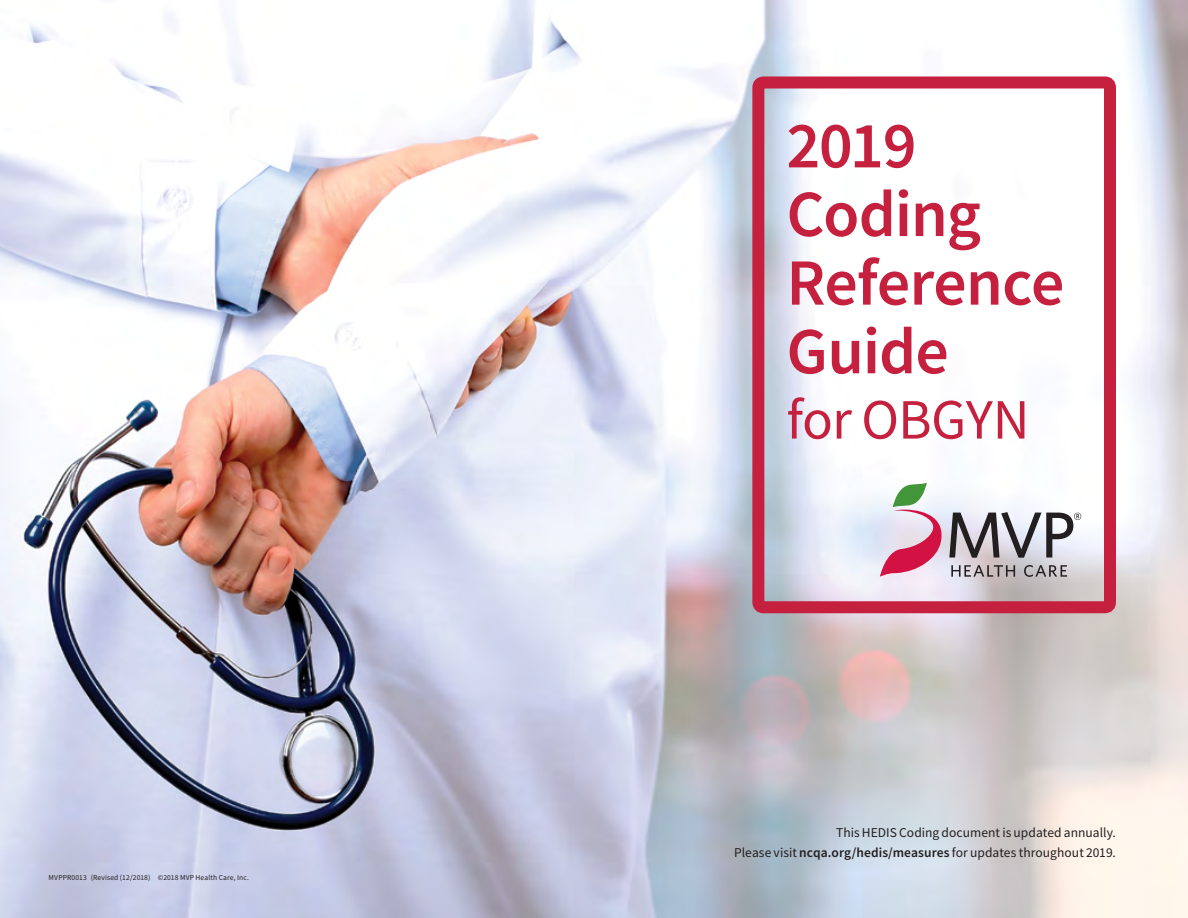
<style>
.page{position:relative;width:1188px;height:918px;background:#fff}
.page>*{position:absolute;margin:0;border:0;box-sizing:border-box;transform-origin:0 0}
.t1{font:600 66px/68.7px "Source Sans Pro";letter-spacing:-.015em;color:#c5203e}
.t2{font:57px "Source Sans Pro";letter-spacing:-.015em;color:#c5203e}
.t3{font:13.5px "Source Sans Pro";letter-spacing:.005em;color:#231f20}
.Table_Head_1{font:7.5px "Source Sans Pro";letter-spacing:.02em;color:#231f20}
.s1{font-weight:600}
</style>
<div class="page">
<img style="left:0;top:0;width:1188px;height:918px">
<svg style="left:880px;top:483px;width:201px;height:94px"></svg>
<div style="left:752px;top:76px;width:364px;height:537px;border:12px solid #c5203e;border-radius:5px"></div>
<p class="Table_Head_1" style="left:49px;top:872px;width:202px">MVPPR0013 (Revised (12/2018) ©2018 MVP Health Care, Inc.</p>
<p class="t1" style="left:786px;top:110px;width:279px">2019<br>Coding<br>Reference<br>Guide</p>
<p class="t2" style="left:786px;top:383px;width:245px">for OBGYN</p>
<p class="t3" style="left:836px;top:824px;width:281px">This HEDIS Coding document is updated annually.</p>
<p class="t3" style="left:734px;top:844px;width:383px">Please visit <span class="s1">ncqa.org/hedis/measures</span> for updates throughout 2019.</p>
</div>
